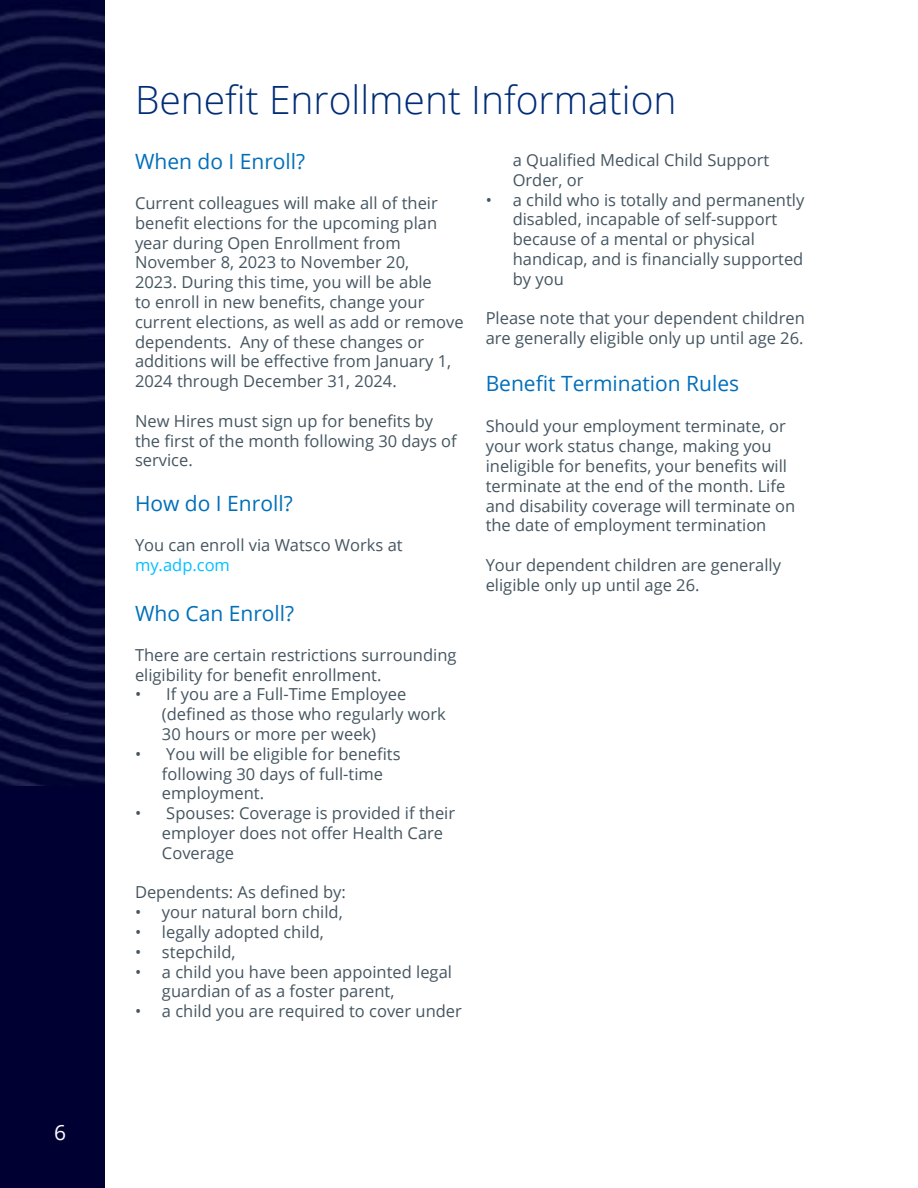
<style>
.page{position:relative;width:918px;height:1188px;background:#fff}
.page>*{position:absolute;margin:0;border:0;box-sizing:border-box;transform-origin:0 0}
.t1{font:300 39px "Open Sans";color:#002c77}
.t2{font:21px "Open Sans";color:#006fba}
.t3{font:21px "Open Sans";color:#fff}
.t4{font:16.5px/19.8px "Open Sans";color:#455560}
.t5{font:16.5px "Open Sans";color:#00bfff}
</style>
<div class="page">
<img style="left:0;top:0;width:105px;height:786px">
<div style="left:0;top:786px;width:105px;height:402px;background:#003"></div>
<p class="t3" style="left:54px;top:1118px;width:14px">6</p>
<h1 class="t1" style="left:135px;top:73px;width:543px">Benefit Enrollment Information</h1>
<p class="t2" style="left:135px;top:147px;width:172px">When do I Enroll?</p>
<p class="t4" style="left:135px;top:193px;width:330px">Current colleagues will make all of their benefit elections for the upcoming plan year during Open Enrollment from November 8, 2023 to November 20,<br>2023. During this time, you will be able<br>to enroll in new benefits, change your current elections, as well as add or remove dependents. Any of these changes or additions will be effective from January 1, 2024 through December 31, 2024.</p>
<p class="t4" style="left:135px;top:411px;width:323px">New Hires must sign up for benefits by the first of the month following 30 days of service.</p>
<p class="t2" style="left:135px;top:489px;width:159px">How do I Enroll?</p>
<p class="t4" style="left:135px;top:535px;width:269px">You can enroll via Watsco Works at</p>
<p class="t5" style="left:135px;top:554px;width:97px">my.adp.com</p>
<p class="t2" style="left:135px;top:599px;width:161px">Who Can Enroll?</p>
<p class="t4" style="left:135px;top:645px;width:323px">There are certain restrictions surrounding eligibility for benefit enrollment.</p>
<p class="t4" style="left:162px;top:684px;width:285px;text-indent:-27px">• If you are a Full-Time Employee (defined as those who regularly work<br>30 hours or more per week)</p>
<p class="t4" style="left:162px;top:744px;width:240px;text-indent:-27px">• You will be eligible for benefits following 30 days of full-time employment.</p>
<p class="t4" style="left:162px;top:803px;width:295px;text-indent:-27px">• Spouses: Coverage is provided if their employer does not offer Health Care<br>Coverage</p>
<p class="t4" style="left:135px;top:882px;width:213px">Dependents: As defined by:</p>
<p class="t4" style="left:135px;top:902px;width:209px">• your natural born child,</p>
<p class="t4" style="left:135px;top:922px;width:190px">• legally adopted child,</p>
<p class="t4" style="left:135px;top:942px;width:102px">• stepchild,</p>
<p class="t4" style="left:162px;top:961px;width:292px;text-indent:-27px">• a child you have been appointed legal guardian of as a foster parent,</p>
<p class="t4" style="left:135px;top:1001px;width:328px">• a child you are required to cover under</p>
<p class="t4" style="left:513px;top:150px;width:258px">a Qualified Medical Child Support<br>Order, or</p>
<p class="t4" style="left:513px;top:189px;width:293px;text-indent:-27px">• a child who is totally and permanently disabled, incapable of self-support because of a mental or physical handicap, and is financially supported by you</p>
<p class="t4" style="left:486px;top:308px;width:321px">Please note that your dependent children are generally eligible only up until age 26.</p>
<p class="t2" style="left:486px;top:369px;width:255px">Benefit Termination Rules</p>
<p class="t4" style="left:486px;top:416px;width:311px">Should your employment terminate, or your work status change, making you ineligible for benefits, your benefits will terminate at the end of the month. Life and disability coverage will terminate on the date of employment termination</p>
<p class="t4" style="left:486px;top:555px;width:297px">Your dependent children are generally eligible only up until age 26.</p>
</div>
